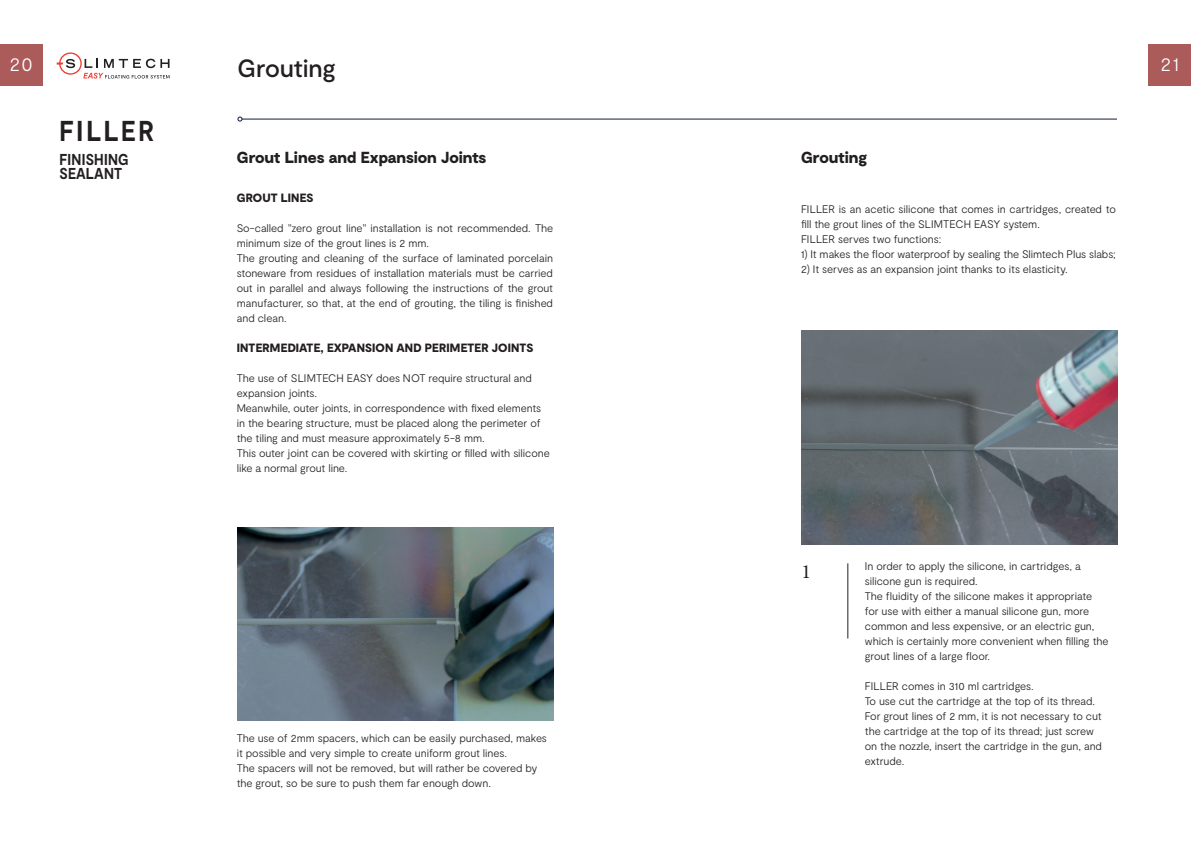
<style>
.page{position:relative;width:1191px;height:842px;background:#fff}
.page>*{position:absolute;margin:0;border:0;box-sizing:border-box;transform-origin:0 0}
.t1{font:700 28.7px "Moderat";letter-spacing:.11em;color:#231f20;scale:.9 1}
.t2{font:500 25px "Moderat";letter-spacing:-.01em;color:#231f20}
.t3{font:20px "Minion Pro";color:#231f20}
.t4{font:300 18px "Moderat";color:#fff}
.t5{font:900 16px "Moderat";letter-spacing:-.005em;color:#231f20}
.t6{font:700 15.8px/14.4px "Moderat";letter-spacing:.015em;color:#231f20;scale:.9 1}
.t7{font:900 12px "Moderat";letter-spacing:.01em;color:#231f20}
.t8{font:300 11px/15px "Moderat";letter-spacing:-.01em;color:#231f20}
</style>
<div class="page">
<div style="left:0;top:45px;width:43px;height:41px;background:#ac5b5b"></div>
<div style="left:1148px;top:45px;width:43px;height:41px;background:#ac5b5b"></div>
<hr style="left:242px;top:119px;width:875px;height:1px;background:#111b40">
<svg style="left:237px;top:117px;width:5px;height:5px"></svg>
<svg style="left:57px;top:52px;width:112px;height:27px"></svg>
<img style="left:238px;top:527px;width:315px;height:193px">
<img style="left:801px;top:331px;width:316px;height:213px">
<hr style="left:847px;top:563px;width:1px;height:75px;background:#231f20">
<h3 class="t4" style="left:10px;top:54px;width:25px">20</h3>
<h2 class="t2" style="left:237px;top:52px;width:100px">Grouting</h2>
<h3 class="t4" style="left:1160px;top:54px;width:19px">21</h3>
<h1 class="t1" style="left:60px;top:113px;width:107px">FILLER</h1>
<h3 class="t6" style="left:60px;top:153px;width:78px">FINISHING<br>SEALANT</h3>
<h3 class="t5" style="left:237px;top:147px;width:251px">Grout Lines and Expansion Joints</h3>
<p class="t7" style="left:237px;top:190px;width:78px">GROUT LINES</p>
<p class="t8" style="left:237px;top:221px;width:318px">So-called "zero grout line" installation is not recommended. The minimum size of the grout lines is 2 mm.<br>The grouting and cleaning of the surface of laminated porcelain stoneware from residues of installation materials must be carried out in parallel and always following the instructions of the grout manufacturer, so that, at the end of grouting, the tiling is finished and clean.</p>
<p class="t7" style="left:237px;top:340px;width:298px">INTERMEDIATE, EXPANSION AND PERIMETER JOINTS</p>
<p class="t8" style="left:237px;top:371px;width:314px">The use of SLIMTECH EASY does NOT require structural and expansion joints.<br>Meanwhile, outer joints, in correspondence with fixed elements in the bearing structure, must be placed along the perimeter of the tiling and must measure approximately 5-8 mm.<br>This outer joint can be covered with skirting or filled with silicone like a normal grout line.</p>
<p class="t8" style="left:237px;top:730px;width:312px">The use of 2mm spacers, which can be easily purchased, makes it possible and very simple to create uniform grout lines.<br>The spacers will not be removed, but will rather be covered by the grout, so be sure to push them far enough down.</p>
<h3 class="t5" style="left:801px;top:147px;width:68px">Grouting</h3>
<p class="t8" style="left:801px;top:202px;width:316px">FILLER is an acetic silicone that comes in cartridges, created to fill the grout lines of the SLIMTECH EASY system.<br>FILLER serves two functions:</p>
<p class="t8" style="left:801px;top:247px;width:316px">1) It makes the floor waterproof by sealing the Slimtech Plus slabs;</p>
<p class="t8" style="left:801px;top:262px;width:268px">2) It serves as an expansion joint thanks to its elasticity.</p>
<h3 class="t3" style="left:801px;top:558px;width:11px">1</h3>
<p class="t8" style="left:865px;top:559px;width:245px">In order to apply the silicone, in cartridges, a silicone gun is required.<br>The fluidity of the silicone makes it appropriate for use with either a manual silicone gun, more common and less expensive, or an electric gun, which is certainly more convenient when filling the grout lines of a large floor.</p>
<p class="t8" style="left:865px;top:679px;width:239px">FILLER comes in 310 ml cartridges.<br>To use cut the cartridge at the top of its thread.<br>For grout lines of 2 mm, it is not necessary to cut the cartridge at the top of its thread; just screw on the nozzle, insert the cartridge in the gun, and extrude.</p>
</div>
